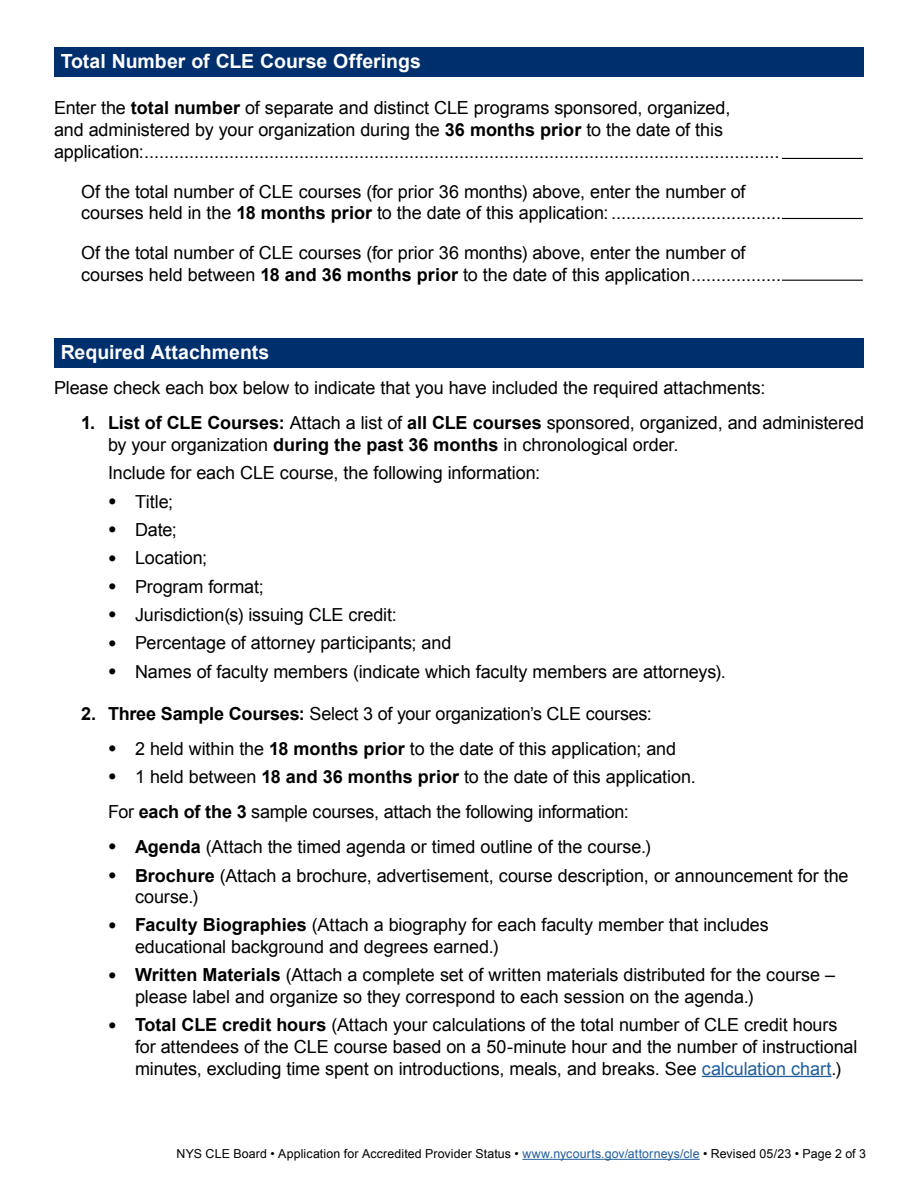
<style>
.page{position:relative;width:918px;height:1188px;background:#fff}
.page>*{position:absolute;margin:0;border:0;box-sizing:border-box;transform-origin:0 0}
.t1{font:700 19.5px "Arial";color:#fff}
.t2{font:18px/21.6px "Arial";letter-spacing:-.005em;color:#000}
.t3{font:12.3px "Arial";letter-spacing:.01em;color:#000}
.s1{font-weight:700}
.s2{font-size:24px}
.s3{color:#215e9e}
</style>
<div class="page">
<hr style="left:522px;top:1159px;width:178px;height:1px;background:#215e9e">
<div style="left:54px;top:47px;width:810px;height:30px;background:#002f6e"></div>
<div style="left:54px;top:338px;width:810px;height:29px;background:#002f6e"></div>
<hr style="left:702px;top:1076px;width:130px;height:1px;background:#215e9e">
<hr style="left:782px;top:158px;width:81px;height:1px;background:#000">
<hr style="left:782px;top:218px;width:81px;height:1px;background:#000">
<hr style="left:782px;top:280px;width:81px;height:1px;background:#000">
<p class="t1" style="left:61px;top:49px;width:362px">Total Number of CLE Course Offerings</p>
<p class="t2" style="left:54px;top:97px;width:727px">Enter the <span class="s1">total number</span> of separate and distinct CLE programs sponsored, organized,<br>and administered by your organization during the <span class="s1">36 months prior</span> to the date of this application:...............................................................................................................................</p>
<p class="t2" style="left:81px;top:181px;width:702px">Of the total number of CLE courses (for prior 36 months) above, enter the number of courses held in the <span class="s1">18 months prior</span> to the date of this application: ..................................</p>
<p class="t2" style="left:81px;top:242px;width:702px">Of the total number of CLE courses (for prior 36 months) above, enter the number of courses held between <span class="s1">18 and 36 months prior</span> to the date of this application..................</p>
<p class="t1" style="left:61px;top:339px;width:210px">Required Attachments</p>
<p class="t2" style="left:54px;top:377px;width:713px">Please check each box below to indicate that you have included the required attachments:</p>
<p class="t2" style="left:108px;top:412px;width:758px;text-indent:-27px"><span class="s1">1. List of CLE Courses:</span> Attach a list of <span class="s1">all CLE courses</span> sponsored, organized, and administered by your organization <span class="s1">during the past 36 months</span> in chronological order.</p>
<p class="t2" style="left:108px;top:462px;width:434px">Include for each CLE course, the following information:</p>
<p class="t2" style="left:108px;top:491px;width:67px"><span class="s2">•</span> Title;</p>
<p class="t2" style="left:108px;top:519px;width:70px"><span class="s2">•</span> Date;</p>
<p class="t2" style="left:108px;top:547px;width:101px"><span class="s2">•</span> Location;</p>
<p class="t2" style="left:108px;top:576px;width:157px"><span class="s2">•</span> Program format;</p>
<p class="t2" style="left:108px;top:604px;width:290px"><span class="s2">•</span> Jurisdiction(s) issuing CLE credit:</p>
<p class="t2" style="left:108px;top:632px;width:345px"><span class="s2">•</span> Percentage of attorney participants; and</p>
<p class="t2" style="left:108px;top:661px;width:619px"><span class="s2">•</span> Names of faculty members (indicate which faculty members are attorneys).</p>
<p class="t2" style="left:81px;top:703px;width:572px"><span class="s1">2. Three Sample Courses:</span> Select 3 of your organization’s CLE courses:</p>
<p class="t2" style="left:108px;top:738px;width:570px"><span class="s2">•</span> 2 held within the <span class="s1">18 months prior</span> to the date of this application; and</p>
<p class="t2" style="left:108px;top:759px;width:589px;line-height:35.1px"><span class="s2">•</span> 1 held between <span class="s1">18 and 36 months prior</span> to the date of this application.<br>For <span class="s1">each of the 3</span> sample courses, attach the following information:</p>
<p class="t2" style="left:108px;top:836px;width:544px"><span class="s2">•</span> <span class="s1">Agenda</span> (Attach the timed agenda or timed outline of the course.)</p>
<p class="t2" style="left:135px;top:865px;width:715px;text-indent:-27px"><span class="s2">•</span> <span class="s1">Brochure</span> (Attach a brochure, advertisement, course description, or announcement for the course.)</p>
<p class="t2" style="left:135px;top:915px;width:635px;text-indent:-27px"><span class="s2">•</span> <span class="s1">Faculty Biographies</span> (Attach a biography for each faculty member that includes educational background and degrees earned.)</p>
<p class="t2" style="left:135px;top:964px;width:702px;text-indent:-27px"><span class="s2">•</span> <span class="s1">Written Materials</span> (Attach a complete set of written materials distributed for the course – please label and organize so they correspond to each session on the agenda.)</p>
<p class="t2" style="left:135px;top:1014px;width:724px;text-indent:-27px"><span class="s2">•</span> <span class="s1">Total CLE credit hours</span> (Attach your calculations of the total number of CLE credit hours for attendees of the CLE course based on a 50-minute hour and the number of instructional minutes, excluding time spent on introductions, meals, and breaks. See <span class="s3">calculation chart</span>.)</p>
<p class="t3" style="left:177px;top:1146px;width:691px">NYS CLE Board • Application for Accredited Provider Status • <span class="s3">www.nycourts.gov/attorneys/cle</span> • Revised 05/23 • Page 2 of 3</p>
</div>
